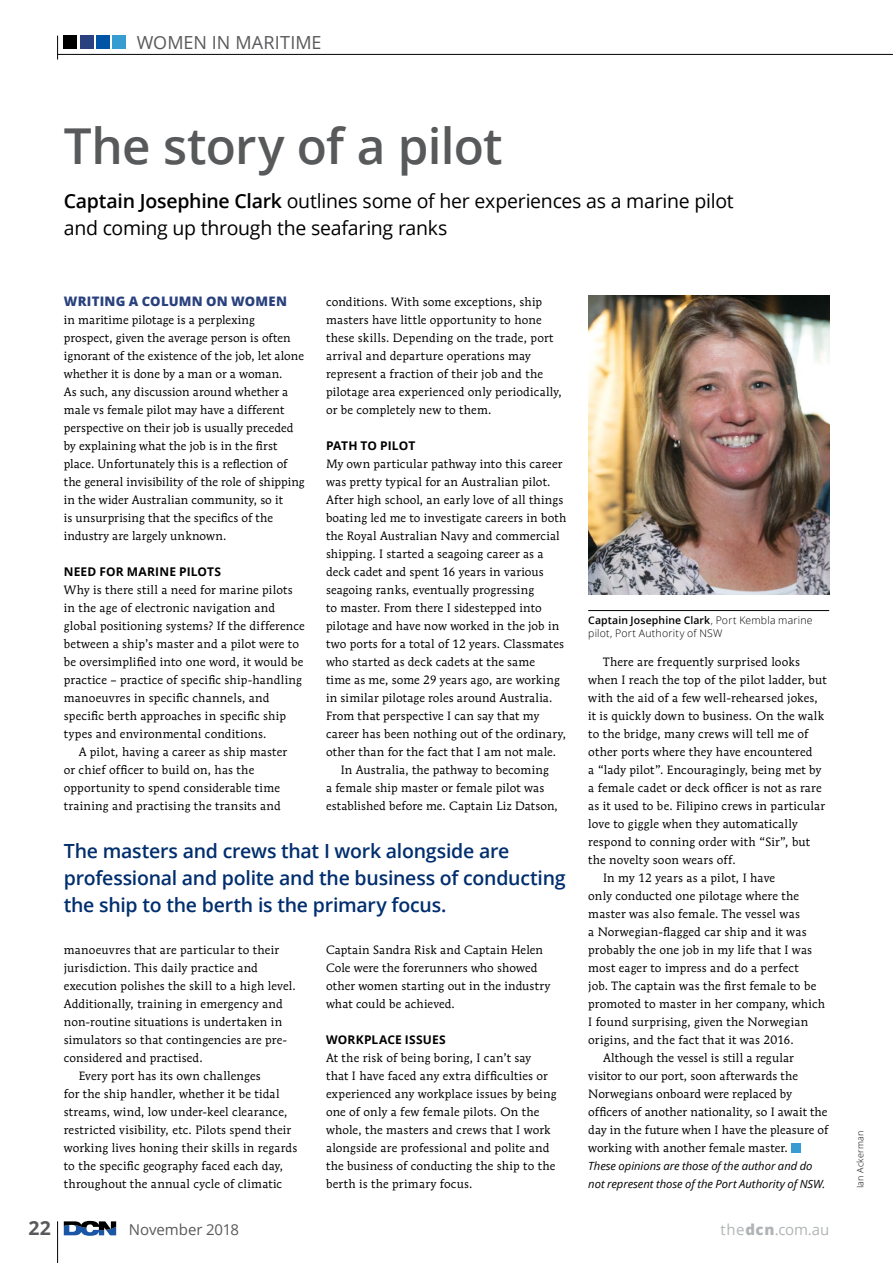
<style>
.page{position:relative;width:893px;height:1263px;background:#fff}
.page>*{position:absolute;margin:0;border:0;box-sizing:border-box;transform-origin:0 0}
.t1{font:600 49.5px "Open Sans";letter-spacing:-.015em;color:#58595b}
.t2{font:600 19.5px/27px "Open Sans";letter-spacing:-.015em;color:#002e6e}
.t3{font:19.5px/27px "Open Sans";letter-spacing:-.015em;color:#000}
.t4{font:700 19.35px "Open Sans";color:#58595b}
.t5{font:18px "Open Sans";color:#58595b}
.t6{font:15px "Open Sans";letter-spacing:-.015em;color:#b1b4b6}
.t7{font:15px "Open Sans";letter-spacing:-.005em;color:#58595b}
.t8{font:800 13.2px "Open Sans";letter-spacing:.02em;color:#29417e}
.t9{font:12px/18px "Mendoza Roman Std";letter-spacing:.015em;color:#000}
.t10{font:700 12px "Open Sans";letter-spacing:.01em;color:#000}
.t11{font:italic 11.25px/18px "Open Sans";letter-spacing:-.005em;color:#000}
.t12{font:300 10.5px/13.5px "Open Sans";letter-spacing:.02em;color:#000}
.t13{font:300 9px "Open Sans";letter-spacing:.025em;color:#000}
.s1{font-weight:600}
.s2{font-weight:800}
</style>
<div class="page">
<hr style="left:57px;top:1221px;width:1px;height:42px;background:#000">
<svg style="left:64px;top:1221px;width:52px;height:15px"></svg>
<hr style="left:57px;top:54px;width:836px;height:1px;background:#000">
<svg style="left:57px;top:36px;width:1px;height:24px"></svg>
<div style="left:64px;top:36px;width:13px;height:13px;background:#000"></div>
<div style="left:80px;top:36px;width:13px;height:13px;background:#29417e"></div>
<div style="left:96px;top:36px;width:13px;height:13px;background:#0054a6"></div>
<div style="left:112px;top:36px;width:13px;height:13px;background:#379cd2"></div>
<div style="left:791px;top:1143px;width:9px;height:9px;background:#379cd2"></div>
<img style="left:588px;top:296px;width:241px;height:298px">
<hr style="left:588px;top:610px;width:241px;height:1px;background:#000">
<h3 class="t5" style="left:137px;top:30px;width:186px">WOMEN IN MARITIME</h3>
<h1 class="t1" style="left:64px;top:112px;width:440px">The story of a pilot</h1>
<h2 class="t3" style="left:64px;top:187px;width:671px"><span class="s1">Captain Josephine Clark</span> outlines some of her experiences as a marine pilot and coming up through the seafaring ranks</h2>
<p class="t8" style="left:64px;top:291px;width:225px">WRITING A COLUMN ON WOMEN</p>
<p class="t9" style="left:64px;top:311px;width:242px">in maritime pilotage is a perplexing prospect, given the average person is often ignorant of the existence of the job, let alone whether it is done by a man or a woman.<br>As such, any discussion around whether a male vs female pilot may have a different perspective on their job is usually preceded by explaining what the job is in the first place. Unfortunately this is a reflection of the general invisibility of the role of shipping in the wider Australian community, so it<br>is unsurprising that the specifics of the industry are largely unknown.</p>
<p class="t10" style="left:64px;top:563px;width:159px">NEED FOR MARINE PILOTS</p>
<p class="t9" style="left:64px;top:581px;width:242px">Why is there still a need for marine pilots in the age of electronic navigation and global positioning systems? If the difference between a ship’s master and a pilot were to be oversimplified into one word, it would be practice – practice of specific ship-handling manoeuvres in specific channels, and specific berth approaches in specific ship types and environmental conditions.</p>
<p class="t9" style="left:64px;top:743px;width:225px;text-indent:15px">A pilot, having a career as ship master or chief officer to build on, has the opportunity to spend considerable time training and practising the transits and</p>
<p class="t9" style="left:326px;top:293px;width:237px">conditions. With some exceptions, ship masters have little opportunity to hone these skills. Depending on the trade, port arrival and departure operations may represent a fraction of their job and the pilotage area experienced only periodically, or be completely new to them.</p>
<p class="t10" style="left:326px;top:437px;width:91px">PATH TO PILOT</p>
<p class="t9" style="left:326px;top:455px;width:238px">My own particular pathway into this career</p>
<p class="t9" style="left:326px;top:473px;width:226px">was pretty typical for an Australian pilot.</p>
<p class="t9" style="left:326px;top:491px;width:239px">After high school, an early love of all things</p>
<p class="t9" style="left:326px;top:509px;width:242px">boating led me to investigate careers in both</p>
<p class="t9" style="left:326px;top:527px;width:235px">the Royal Australian Navy and commercial</p>
<p class="t9" style="left:326px;top:545px;width:219px">shipping. I started a seagoing career as a</p>
<p class="t9" style="left:326px;top:563px;width:219px">deck cadet and spent 16 years in various</p>
<p class="t9" style="left:326px;top:581px;width:210px">seagoing ranks, eventually progressing</p>
<p class="t9" style="left:326px;top:599px;width:217px">to master. From there I sidestepped into</p>
<p class="t9" style="left:326px;top:617px;width:235px">pilotage and have now worked in the job in</p>
<p class="t9" style="left:326px;top:635px;width:239px">two ports for a total of 12 years. Classmates</p>
<p class="t9" style="left:326px;top:653px;width:210px">who started as deck cadets at the same</p>
<p class="t9" style="left:326px;top:671px;width:235px">time as me, some 29 years ago, are working</p>
<p class="t9" style="left:326px;top:689px;width:228px">in similar pilotage roles around Australia.</p>
<p class="t9" style="left:326px;top:707px;width:215px">From that perspective I can say that my</p>
<p class="t9" style="left:326px;top:725px;width:242px">career has been nothing out of the ordinary,</p>
<p class="t9" style="left:326px;top:743px;width:232px">other than for the fact that I am not male.</p>
<p class="t9" style="left:341px;top:761px;width:209px">In Australia, the pathway to becoming</p>
<p class="t9" style="left:326px;top:779px;width:220px">a female ship master or female pilot was</p>
<p class="t9" style="left:326px;top:797px;width:233px">established before me. Captain Liz Datson,</p>
<h2 class="t2" style="left:64px;top:837px;width:503px">The masters and crews that I work alongside are professional and polite and the business of conducting the ship to the berth is the primary focus.</h2>
<p class="t9" style="left:64px;top:941px;width:217px">manoeuvres that are particular to their</p>
<p class="t9" style="left:64px;top:959px;width:196px">jurisdiction. This daily practice and</p>
<p class="t9" style="left:64px;top:977px;width:234px">execution polishes the skill to a high level.</p>
<p class="t9" style="left:64px;top:995px;width:220px">Additionally, training in emergency and</p>
<p class="t9" style="left:64px;top:1013px;width:220px">non-routine situations is undertaken in</p>
<p class="t9" style="left:64px;top:1031px;width:225px">simulators so that contingencies are pre-</p>
<p class="t9" style="left:64px;top:1049px;width:140px">considered and practised.</p>
<p class="t9" style="left:79px;top:1067px;width:184px">Every port has its own challenges</p>
<p class="t9" style="left:64px;top:1085px;width:217px">for the ship handler, whether it be tidal</p>
<p class="t9" style="left:64px;top:1103px;width:225px">streams, wind, low under-keel clearance,</p>
<p class="t9" style="left:64px;top:1121px;width:229px">restricted visibility, etc. Pilots spend their</p>
<p class="t9" style="left:64px;top:1139px;width:235px">working lives honing their skills in regards</p>
<p class="t9" style="left:64px;top:1157px;width:221px">to the specific geography faced each day,</p>
<p class="t9" style="left:64px;top:1175px;width:220px">throughout the annual cycle of climatic</p>
<p class="t9" style="left:326px;top:941px;width:226px">Captain Sandra Risk and Captain Helen Cole were the forerunners who showed other women starting out in the industry what could be achieved.</p>
<p class="t10" style="left:326px;top:1031px;width:121px">WORKPLACE ISSUES</p>
<p class="t9" style="left:326px;top:1049px;width:232px">At the risk of being boring, I can’t say that I have faced any extra difficulties or experienced any workplace issues by being one of only a few female pilots. On the whole, the masters and crews that I work alongside are professional and polite and the business of conducting the ship to the berth is the primary focus.</p>
<p class="t12" style="left:588px;top:613px;width:226px"><span class="s1">Captain Josephine Clark</span>, Port Kembla marine pilot, Port Authority of NSW</p>
<p class="t9" style="left:603px;top:653px;width:198px">There are frequently surprised looks</p>
<p class="t9" style="left:588px;top:671px;width:240px">when I reach the top of the pilot ladder, but</p>
<p class="t9" style="left:588px;top:689px;width:231px">with the aid of a few well-rehearsed jokes,</p>
<p class="t9" style="left:588px;top:707px;width:237px">it is quickly down to business. On the walk</p>
<p class="t9" style="left:588px;top:725px;width:222px">to the bridge, many crews will tell me of</p>
<p class="t9" style="left:588px;top:743px;width:226px">other ports where they have encountered</p>
<p class="t9" style="left:588px;top:761px;width:235px">a “lady pilot”. Encouragingly, being met by</p>
<p class="t9" style="left:588px;top:779px;width:235px">a female cadet or deck officer is not as rare</p>
<p class="t9" style="left:588px;top:797px;width:238px">as it used to be. Filipino crews in particular</p>
<p class="t9" style="left:588px;top:815px;width:211px">love to giggle when they automatically</p>
<p class="t9" style="left:588px;top:833px;width:223px">respond to conning order with “Sir”, but</p>
<p class="t9" style="left:588px;top:851px;width:149px">the novelty soon wears off.</p>
<p class="t9" style="left:603px;top:869px;width:173px">In my 12 years as a pilot, I have</p>
<p class="t9" style="left:588px;top:887px;width:212px">only conducted one pilotage where the</p>
<p class="t9" style="left:588px;top:905px;width:213px">master was also female. The vessel was</p>
<p class="t9" style="left:588px;top:923px;width:220px">a Norwegian-flagged car ship and it was</p>
<p class="t9" style="left:588px;top:941px;width:225px">probably the one job in my life that I was</p>
<p class="t9" style="left:588px;top:959px;width:212px">most eager to impress and do a perfect</p>
<p class="t9" style="left:588px;top:977px;width:230px">job. The captain was the first female to be</p>
<p class="t9" style="left:588px;top:995px;width:238px">promoted to master in her company, which</p>
<p class="t9" style="left:588px;top:1013px;width:222px">I found surprising, given the Norwegian</p>
<p class="t9" style="left:588px;top:1031px;width:207px">origins, and the fact that it was 2016.</p>
<p class="t9" style="left:603px;top:1049px;width:192px">Although the vessel is still a regular</p>
<p class="t9" style="left:588px;top:1067px;width:211px">visitor to our port, soon afterwards the</p>
<p class="t9" style="left:588px;top:1085px;width:205px">Norwegians onboard were replaced by</p>
<p class="t9" style="left:588px;top:1103px;width:241px">officers of another nationality, so I await the</p>
<p class="t9" style="left:588px;top:1121px;width:242px">day in the future when I have the pleasure of</p>
<p class="t9" style="left:588px;top:1139px;width:201px">working with another female master.</p>
<p class="t11" style="left:588px;top:1157px;width:239px">These opinions are those of the author and do not represent those of the Port Authority of NSW.</p>
<h3 class="t4" style="left:29px;top:1215px;width:24px">22</h3>
<p class="t7" style="left:129px;top:1219px;width:112px">November 2018</p>
<p class="t6" style="left:720px;top:1219px;width:110px">the<span class="s2">dcn</span>.com.au</p>
<p class="t13" style="left:854px;top:1188px;width:59px;rotate:-90deg">Ian Ackerman</p>
</div>
